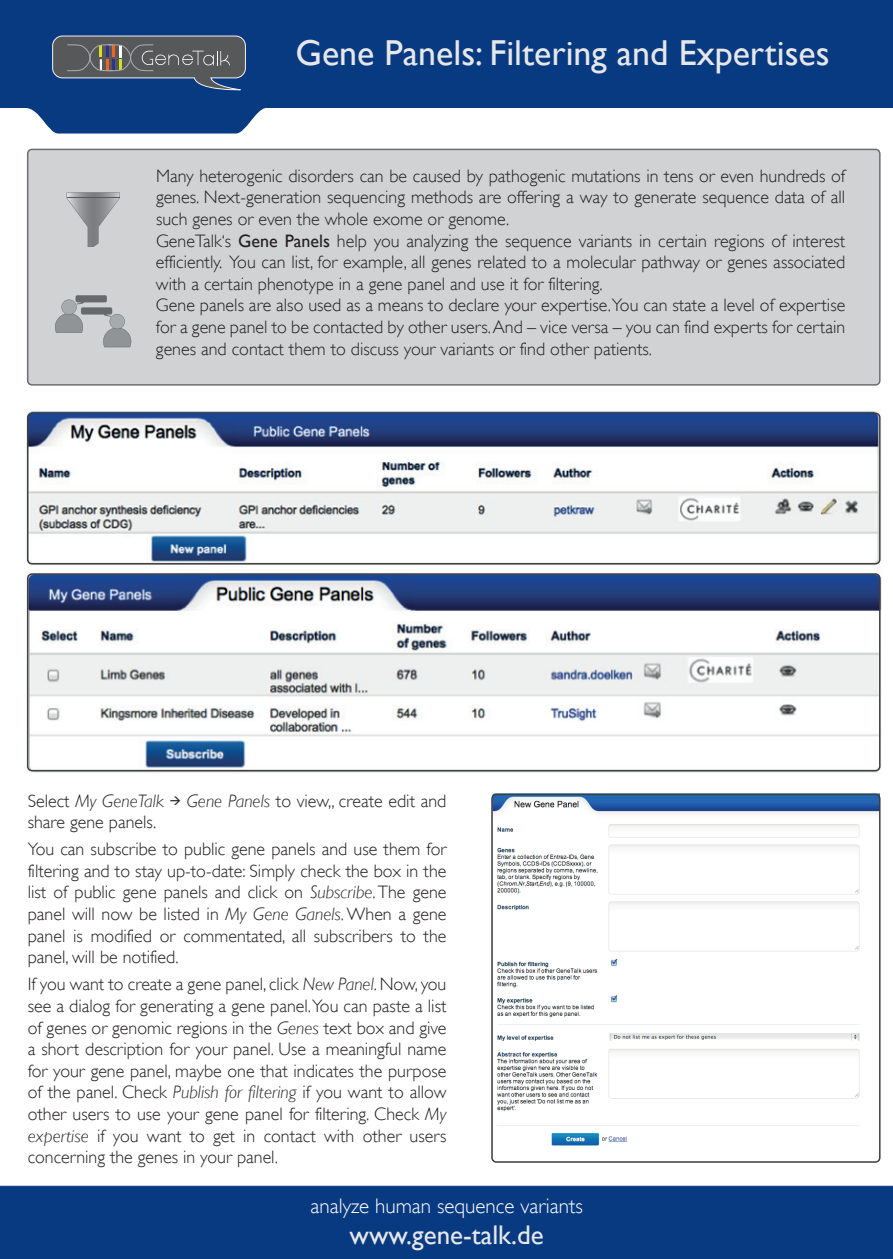
<style>
.page{position:relative;width:893px;height:1259px;background:#fff}
.page>*{position:absolute;margin:0;border:0;box-sizing:border-box;transform-origin:0 0}
.t1{font:36px "Gill Sans";color:#e6e7e9}
.t2{font:27px "Gill Sans";color:#e6e7e9}
.t3{font:300 21px "Gill Sans";color:#fff}
.t4{font:300 18px/21.6px "Gill Sans";color:#231f20}
.s1{font-weight:400}
.s2{font-style:italic}
</style>
<div class="page">
<svg style="left:0;top:0;width:893px;height:133px;fill:#083a82"></svg>
<svg style="left:52px;top:35px;width:194px;height:56px"></svg>
<div style="left:0;top:1185px;width:893px;height:74px;background:#083a82"></div>
<div style="left:28px;top:149px;width:852px;height:236px;background:#d1d2d4;border-radius:4px"></div>
<div style="left:27px;top:149px;width:853px;height:236px;border:2px solid #6c6d70;border-radius:4px"></div>
<img style="left:494px;top:793px;width:386px;height:353px">
<div style="left:491px;top:793px;width:389px;height:369px;border:2px solid #3e3e3f;border-radius:4px"></div>
<svg style="left:55px;top:295px;width:76px;height:52px"></svg>
<svg style="left:67px;top:192px;width:53px;height:55px"></svg>
<hr style="left:67px;top:198px;width:52px;height:1px;background:#57585a">
<img style="left:24px;top:411px;width:858px;height:362px">
<div style="left:27px;top:412px;width:853px;height:152px;border:2px solid #3e3e3f;border-radius:4px"></div>
<div style="left:27px;top:573px;width:853px;height:198px;border:2px solid #3e3e3f;border-radius:4px"></div>
<h1 class="t1" style="left:295px;top:32px;width:536px">Gene Panels: Filtering and Expertises</h1>
<p class="t4" style="left:156px;top:165px;width:691px">Many heterogenic disorders can be caused by pathogenic mutations in tens or even hundreds of genes. Next-generation sequencing methods are offering a way to generate sequence data of all such genes or even the whole exome or genome.<br>GeneTalk‘s <span class="s1">Gene Panels</span> help you analyzing the sequence variants in certain regions of interest efficiently. You can list, for example, all genes related to a molecular pathway or genes associated with a certain phenotype in a gene panel and use it for filtering.<br>Gene panels are also used as a means to declare your expertise.You can state a level of expertise for a gene panel to be contacted by other users. And – vice versa – you can find experts for certain genes and contact them to discuss your variants or find other patients.</p>
<p class="t4" style="left:28px;top:790px;width:420px">Select <span class="s2">My GeneTalk</span> → <span class="s2">Gene Panels</span> to view,, create edit and share gene panels.</p>
<p class="t4" style="left:28px;top:838px;width:420px;text-align:justify">You can subscribe to public gene panels and use them for filtering and to stay up-to-date: Simply check the box in the list of public gene panels and click on <span class="s2">Subscribe</span>. The gene panel will now be listed in <span class="s2">My Gene Ganels</span>. When a gene panel is modified or commentated, all subscribers to the panel, will be notified.</p>
<p class="t4" style="left:28px;top:973px;width:420px;text-align:justify">If you want to create a gene panel, click <span class="s2">New Panel</span>. Now, you see a dialog for generating a gene panel.You can paste a list of genes or genomic regions in the <span class="s2">Genes</span> text box and give a short description for your panel. Use a meaningful name for your gene panel, maybe one that indicates the purpose of the panel. Check <span class="s2">Publish for filtering</span> if you want to allow other users to use your gene panel for filtering. Check <span class="s2">My expertise</span> if you want to get in contact with other users concerning the genes in your panel.</p>
<p class="t3" style="left:310px;top:1194px;width:274px">analyze human sequence variants</p>
<h2 class="t2" style="left:350px;top:1219px;width:196px">www.gene-talk.de</h2>
</div>
